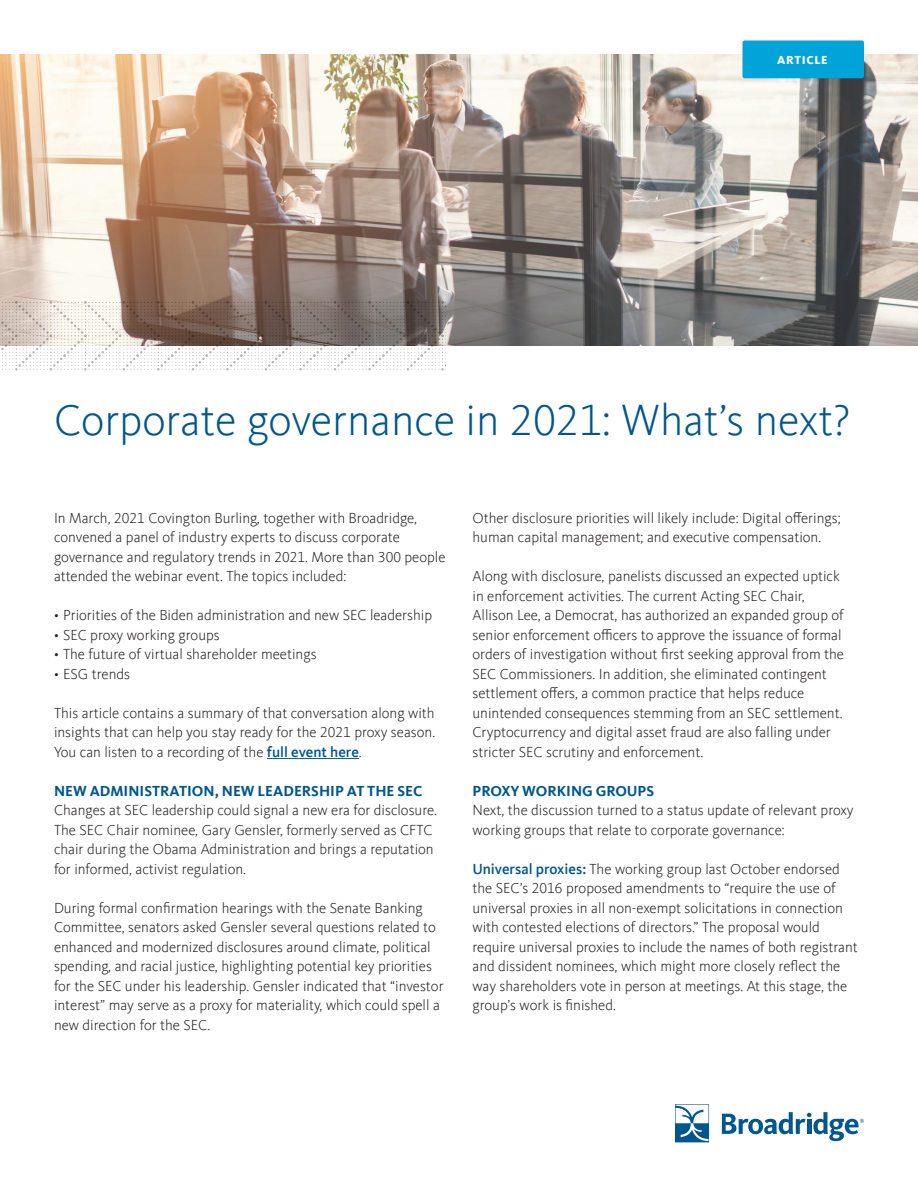
<style>
.page{position:relative;width:918px;height:1188px;background:#fff}
.page>*{position:absolute;margin:0;border:0;box-sizing:border-box;transform-origin:0 0}
.Headline{font:300 45px "Kievit Offc";color:#00568d}
.Body{font:300 15px/19.5px "Kievit Offc";color:#231f20}
.Head{font:700 15px "Kievit Offc";color:#00568d}
.Eyebrow{font:800 12px "Kievit Offc";letter-spacing:.05em;color:#fff}
.s1{font-weight:500;color:#00568d}
</style>
<div class="page">
<svg style="left:722px;top:1112px;width:142px;height:29px"></svg>
<svg style="left:675px;top:1104px;width:34px;height:38px"></svg>
<img style="left:0;top:54px;width:918px;height:291px">
<svg style="left:0;top:301px;width:446px;height:70px"></svg>
<hr style="left:267px;top:758px;width:92px;height:1px;background:#00568d">
<div style="left:742px;top:40px;width:122px;height:38px;background:#00a4d9;border-radius:2px"></div>
<p class="Eyebrow" style="left:777px;top:53px;width:52px">ARTICLE</p>
<p class="Headline" style="left:54px;top:395px;width:798px">Corporate governance in 2021: What’s next?</p>
<p class="Body" style="left:54px;top:509px;width:393px">In March, 2021 Covington Burling, together with Broadridge, convened a panel of industry experts to discuss corporate governance and regulatory trends in 2021. More than 300 people attended the webinar event. The topics included:</p>
<p class="Body" style="left:54px;top:606px;width:380px">• Priorities of the Biden administration and new SEC leadership</p>
<p class="Body" style="left:54px;top:626px;width:167px">• SEC proxy working groups</p>
<p class="Body" style="left:54px;top:645px;width:264px">• The future of virtual shareholder meetings</p>
<p class="Body" style="left:54px;top:665px;width:78px">• ESG trends</p>
<p class="Body" style="left:54px;top:704px;width:383px;text-align:justify">This article contains a summary of that conversation along with insights that can help you stay ready for the 2021 proxy season.<br>You can listen to a recording of the <span class="s1">full event here</span>.</p>
<p class="Head" style="left:54px;top:782px;width:370px">NEW ADMINISTRATION, NEW LEADERSHIP AT THE SEC</p>
<p class="Body" style="left:54px;top:801px;width:385px">Changes at SEC leadership could signal a new era for disclosure.<br>The SEC Chair nominee, Gary Gensler, formerly served as CFTC chair during the Obama Administration and brings a reputation for informed, activist regulation.</p>
<p class="Body" style="left:54px;top:899px;width:391px">During formal confirmation hearings with the Senate Banking Committee, senators asked Gensler several questions related to enhanced and modernized disclosures around climate, political spending, and racial justice, highlighting potential key priorities for the SEC under his leadership. Gensler indicated that “investor interest” may serve as a proxy for materiality, which could spell a new direction for the SEC.</p>
<p class="Body" style="left:472px;top:509px;width:370px">Other disclosure priorities will likely include: Digital offerings; human capital management; and executive compensation.</p>
<p class="Body" style="left:472px;top:567px;width:373px">Along with disclosure, panelists discussed an expected uptick in enforcement activities. The current Acting SEC Chair, Allison Lee, a Democrat, has authorized an expanded group of senior enforcement officers to approve the issuance of formal orders of investigation without first seeking approval from the SEC Commissioners. In addition, she eliminated contingent settlement offers, a common practice that helps reduce unintended consequences stemming from an SEC settlement.<br>Cryptocurrency and digital asset fraud are also falling under stricter SEC scrutiny and enforcement.</p>
<p class="Head" style="left:472px;top:782px;width:183px">PROXY WORKING GROUPS</p>
<p class="Body" style="left:472px;top:801px;width:383px">Next, the discussion turned to a status update of relevant proxy working groups that relate to corporate governance:</p>
<p class="Body" style="left:472px;top:860px;width:387px"><span class="s1">Universal proxies:</span> The working group last October endorsed the SEC’s 2016 proposed amendments to “require the use of universal proxies in all non-exempt solicitations in connection with contested elections of directors.” The proposal would require universal proxies to include the names of both registrant and dissident nominees, which might more closely reflect the way shareholders vote in person at meetings. At this stage, the group’s work is finished.</p>
</div>
